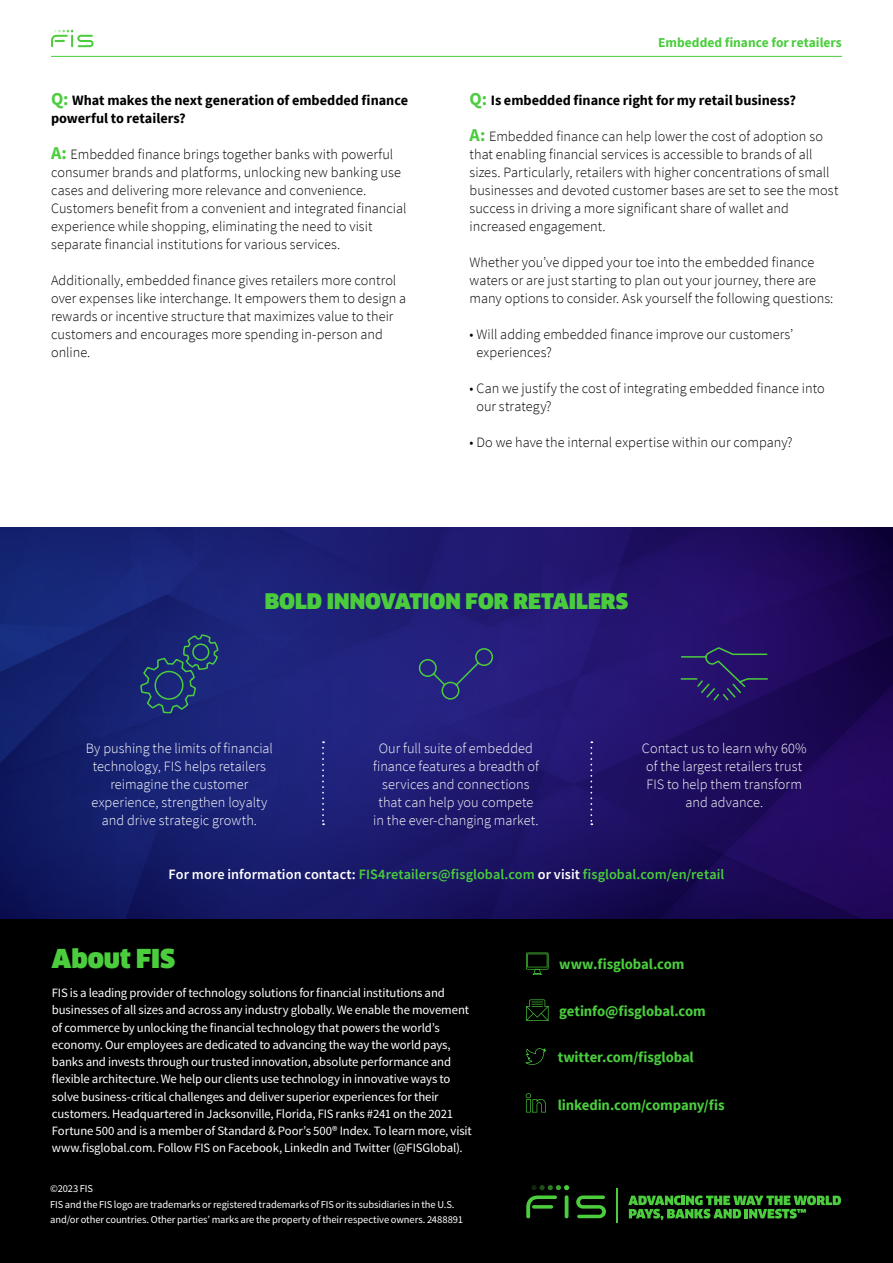
<style>
.page{position:relative;width:893px;height:1263px;background:#fff}
.page>*{position:absolute;margin:0;border:0;box-sizing:border-box;transform-origin:0 0}
.t1{font:900 25.5px "Clan Offc Pro";color:#4bcd3e}
.t2{font:900 21px "Clan Offc Pro";color:#4acc3d}
.t3{font:700 14.7px "Source Sans Pro";letter-spacing:-.01em;color:#4bcd3e}
.t4{font:300 14.25px/18px "Source Sans Pro";letter-spacing:.005em;color:#000}
.t5{font:300 14.25px/18px "Source Sans Pro";letter-spacing:.005em;color:#fff;text-align:center}
.t6{font:700 14.25px/18px "Source Sans Pro";color:#000}
.t7{font:600 14.25px "Source Sans Pro";letter-spacing:.005em;color:#4acc3d}
.t8{font:700 13.5px "Source Sans Pro";color:#4bcd3e}
.t9{font:12.75px/17.2px "Source Sans Pro";letter-spacing:-.01em;color:#fff}
.t10{font:10.5px/15.5px "Source Sans Pro";letter-spacing:-.01em;color:#fff}
.s1{font-size:18px;color:#4bcd3e}
.s2{font-weight:700;font-size:18px;color:#4bcd3e}
.s3{color:#fff}
</style>
<div class="page">
<hr style="left:51px;top:56px;width:791px;height:1px;background:#4bcd3e">
<svg style="left:51px;top:30px;width:43px;height:17px"></svg>
<svg style="left:0;top:527px;width:893px;height:392px;background:#1c176a"></svg>
<div style="left:0;top:919px;width:893px;height:344px;background:#000"></div>
<svg style="left:526px;top:952px;width:22px;height:23px"></svg>
<svg style="left:525px;top:1048px;width:21px;height:17px"></svg>
<svg style="left:526px;top:1093px;width:20px;height:19px"></svg>
<svg style="left:526px;top:999px;width:22px;height:22px"></svg>
<svg style="left:576px;top:1195px;width:30px;height:23px"></svg>
<svg style="left:526px;top:1185px;width:43px;height:33px"></svg>
<hr style="left:532px;top:1205px;width:21px;height:3px;background:#4bcd3e;border-radius:2px">
<hr style="left:565px;top:1195px;width:3px;height:23px;background:#4bcd3e;border-radius:2px">
<hr style="left:617px;top:1188px;width:1px;height:35px;background:#4bcd3e">
<svg style="left:628px;top:1195px;width:213px;height:25px"></svg>
<svg style="left:322px;top:741px;width:2px;height:84px"></svg>
<svg style="left:590px;top:741px;width:2px;height:84px"></svg>
<svg style="left:680px;top:647px;width:89px;height:55px;background:#281e67"></svg>
<svg style="left:140px;top:633px;width:79px;height:81px;background:#1e3771"></svg>
<svg style="left:418px;top:647px;width:76px;height:53px;background:#282d7b"></svg>
<p class="t6" style="left:51px;top:91px;width:359px"><span class="s1">Q:</span> What makes the next generation of embedded finance powerful to retailers?</p>
<p class="t4" style="left:51px;top:145px;width:357px"><span class="s2">A:</span> Embedded finance brings together banks with powerful consumer brands and platforms, unlocking new banking use cases and delivering more relevance and convenience.<br>Customers benefit from a convenient and integrated financial experience while shopping, eliminating the need to visit separate financial institutions for various services.</p>
<p class="t4" style="left:51px;top:271px;width:357px">Additionally, embedded finance gives retailers more control over expenses like interchange. It empowers them to design a rewards or incentive structure that maximizes value to their customers and encourages more spending in-person and online.</p>
<p class="t8" style="left:658px;top:33px;width:185px">Embedded finance for retailers</p>
<p class="t6" style="left:470px;top:91px;width:328px"><span class="s1">Q:</span> Is embedded finance right for my retail business?</p>
<p class="t4" style="left:470px;top:127px;width:370px"><span class="s2">A:</span> Embedded finance can help lower the cost of adoption so that enabling financial services is accessible to brands of all sizes. Particularly, retailers with higher concentrations of small businesses and devoted customer bases are set to see the most success in driving a more significant share of wallet and increased engagement.</p>
<p class="t4" style="left:470px;top:253px;width:365px">Whether you’ve dipped your toe into the embedded finance waters or are just starting to plan out your journey, there are many options to consider. Ask yourself the following questions:</p>
<p class="t4" style="left:476px;top:325px;width:318px;text-indent:-7px">• Will adding embedded finance improve our customers’ experiences?</p>
<p class="t4" style="left:476px;top:379px;width:350px;text-indent:-7px">• Can we justify the cost of integrating embedded finance into our strategy?</p>
<p class="t4" style="left:470px;top:433px;width:324px">• Do we have the internal expertise within our company?</p>
<h2 class="t2" style="left:265px;top:589px;width:365px">BOLD INNOVATION FOR RETAILERS</h2>
<p class="t5" style="left:86px;top:739px;width:189px">By pushing the limits of financial technology, FIS helps retailers reimagine the customer experience, strengthen loyalty and drive strategic growth.</p>
<p class="t5" style="left:373px;top:739px;width:167px">Our full suite of embedded finance features a breadth of services and connections that can help you compete in the ever-changing market.</p>
<p class="t5" style="left:642px;top:739px;width:166px">Contact us to learn why 60% of the largest retailers trust<br>FIS to help them transform and advance.</p>
<p class="t7" style="left:169px;top:865px;width:557px"><span class="s3">For more information contact:</span> FIS4retailers@fisglobal.com <span class="s3">or visit</span> fisglobal.com/en/retail</p>
<h1 class="t1" style="left:52px;top:944px;width:125px">About FIS</h1>
<p class="t9" style="left:52px;top:984px;width:421px">FIS is a leading provider of technology solutions for financial institutions and businesses of all sizes and across any industry globally. We enable the movement of commerce by unlocking the financial technology that powers the world’s economy. Our employees are dedicated to advancing the way the world pays, banks and invests through our trusted innovation, absolute performance and flexible architecture. We help our clients use technology in innovative ways to solve business-critical challenges and deliver superior experiences for their customers. Headquartered in Jacksonville, Florida, FIS ranks #241 on the 2021<br>Fortune 500 and is a member of Standard &amp; Poor’s 500® Index. To learn more, visit www.fisglobal.com. Follow FIS on Facebook, LinkedIn and Twitter (@FISGlobal).</p>
<p class="t10" style="left:50px;top:1181px;width:414px">©2023 FIS<br>FIS and the FIS logo are trademarks or registered trademarks of FIS or its subsidiaries in the U.S. and/or other countries. Other parties’ marks are the property of their respective owners. 2488891</p>
<p class="t3" style="left:559px;top:954px;width:127px">www.fisglobal.com</p>
<p class="t3" style="left:559px;top:1001px;width:148px">getinfo@fisglobal.com</p>
<p class="t3" style="left:558px;top:1047px;width:138px">twitter.com/fisglobal</p>
<p class="t3" style="left:558px;top:1095px;width:168px">linkedin.com/company/fis</p>
</div>
